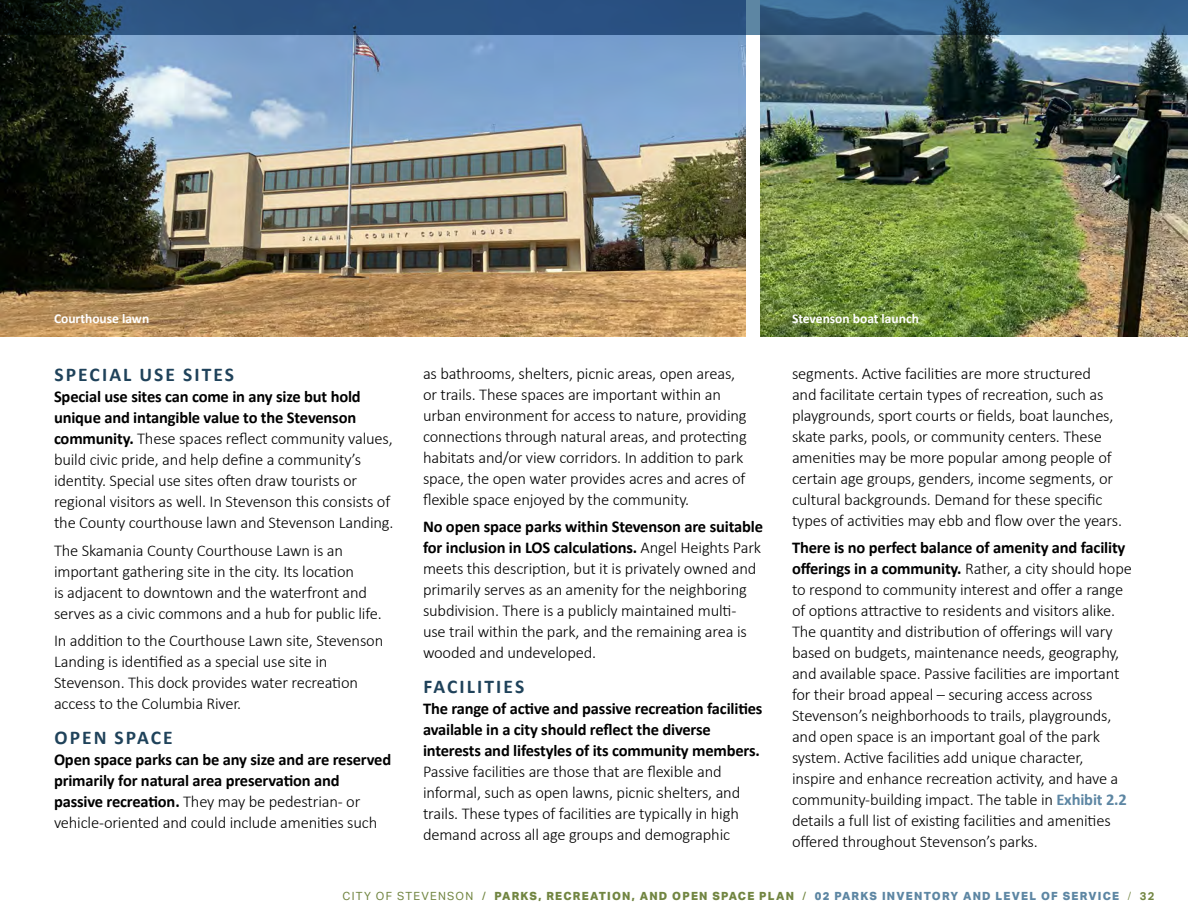
<style>
.page{position:relative;width:1188px;height:918px;background:#fff}
.page>*{position:absolute;margin:0;border:0;box-sizing:border-box;transform-origin:0 0}
.SUBHEAD_2_REGULAR{font:700 19.5px "Calibri";letter-spacing:.11em;color:#1f425a}
.BODY_TEXT_1{font:300 16.5px/21px "Calibri";letter-spacing:-.01em;color:#000}
.BODY_TEXT_1-2{font:700 16.5px/21px "Calibri";letter-spacing:-.01em;color:#000}
.PHOTO_CAPTION{font:700 13.5px "Calibri";color:#fff}
.t1{font:800 11.25px "Aktiv Grotesk";letter-spacing:.11em;color:#718541}
.s1{font-weight:700}
.s2{font-weight:300}
.s3{font-weight:700;color:#5d86a3}
.s4{font-weight:400}
.s5{color:#5d86a3}
</style>
<div class="page">
<img style="left:761px;top:34px;width:427px;height:302px">
<img style="left:0;top:34px;width:745px;height:302px">
<svg style="left:0;top:0;width:1188px;height:34px;background:#2c5279"></svg>
<p class="PHOTO_CAPTION" style="left:54px;top:309px;width:97px">Courthouse lawn</p>
<p class="PHOTO_CAPTION" style="left:792px;top:309px;width:129px">Stevenson boat launch</p>
<p class="SUBHEAD_2_REGULAR" style="left:54px;top:360px;width:181px">SPECIAL USE SITES</p>
<p class="BODY_TEXT_1" style="left:54px;top:386px;width:341px"><span class="s1">Special use sites can come in any size but hold unique and intangible value to the Stevenson community.</span> These spaces reflect community values, build civic pride, and help define a community’s identity. Special use sites often draw tourists or regional visitors as well. In Stevenson this consists of the County courthouse lawn and Stevenson Landing.</p>
<p class="BODY_TEXT_1" style="left:54px;top:539px;width:329px">The Skamania County Courthouse Lawn is an important gathering site in the city. Its location<br>is adjacent to downtown and the waterfront and serves as a civic commons and a hub for public life.</p>
<p class="BODY_TEXT_1" style="left:54px;top:630px;width:331px">In addition to the Courthouse Lawn site, Stevenson Landing is identified as a special use site in Stevenson. This dock provides water recreation access to the Columbia River.</p>
<p class="SUBHEAD_2_REGULAR" style="left:54px;top:723px;width:120px">OPEN SPACE</p>
<p class="BODY_TEXT_1-2" style="left:54px;top:748px;width:339px">Open space parks can be any size and are reserved primarily for natural area preservation and passive recreation. <span class="s2">They may be pedestrian- or vehicle-oriented and could include amenities such</span></p>
<p class="BODY_TEXT_1" style="left:423px;top:362px;width:325px">as bathrooms, shelters, picnic areas, open areas, or trails. These spaces are important within an urban environment for access to nature, providing connections through natural areas, and protecting habitats and/or view corridors. In addition to park space, the open water provides acres and acres of flexible space enjoyed by the community.</p>
<p class="BODY_TEXT_1" style="left:423px;top:516px;width:341px"><span class="s1">No open space parks within Stevenson are suitable for inclusion in LOS calculations.</span> Angel Heights Park meets this description, but it is privately owned and primarily serves as an amenity for the neighboring subdivision. There is a publicly maintained multi&shy;use trail within the park, and the remaining area is wooded and undeveloped.</p>
<p class="SUBHEAD_2_REGULAR" style="left:423px;top:672px;width:102px">FACILITIES</p>
<p class="BODY_TEXT_1" style="left:423px;top:698px;width:341px"><span class="s1">The range of active and passive recreation facilities available in a city should reflect the diverse interests and lifestyles of its community members.<br></span>Passive facilities are those that are flexible and informal, such as open lawns, picnic shelters, and trails. These types of facilities are typically in high demand across all age groups and demographic</p>
<p class="BODY_TEXT_1" style="left:792px;top:362px;width:332px">segments. Active facilities are more structured<br>and facilitate certain types of recreation, such as playgrounds, sport courts or fields, boat launches, skate parks, pools, or community centers. These amenities may be more popular among people of certain age groups, genders, income segments, or cultural backgrounds. Demand for these specific types of activities may ebb and flow over the years.</p>
<p class="BODY_TEXT_1" style="left:792px;top:537px;width:341px"><span class="s1">There is no perfect balance of amenity and facility offerings in a community.</span> Rather, a city should hope to respond to community interest and offer a range of options attractive to residents and visitors alike.<br>The quantity and distribution of offerings will vary based on budgets, maintenance needs, geography, and available space. Passive facilities are important for their broad appeal – securing access across Stevenson’s neighborhoods to trails, playgrounds, and open space is an important goal of the park system. Active facilities add unique character,<br>inspire and enhance recreation activity, and have a community-building impact. The table in <span class="s3">Exhibit 2.2 </span>details a full list of existing facilities and amenities offered throughout Stevenson’s parks.</p>
<p class="t1" style="left:342px;top:889px;width:814px"><span class="s4">CITY OF STEVENSON /</span> PARKS, RECREATION, AND OPEN SPACE PLAN <span class="s4">/</span> <span class="s5">02 PARKS INVENTORY AND LEVEL OF SERVICE</span> <span class="s2">/</span> <span class="s1">32</span></p>
</div>
